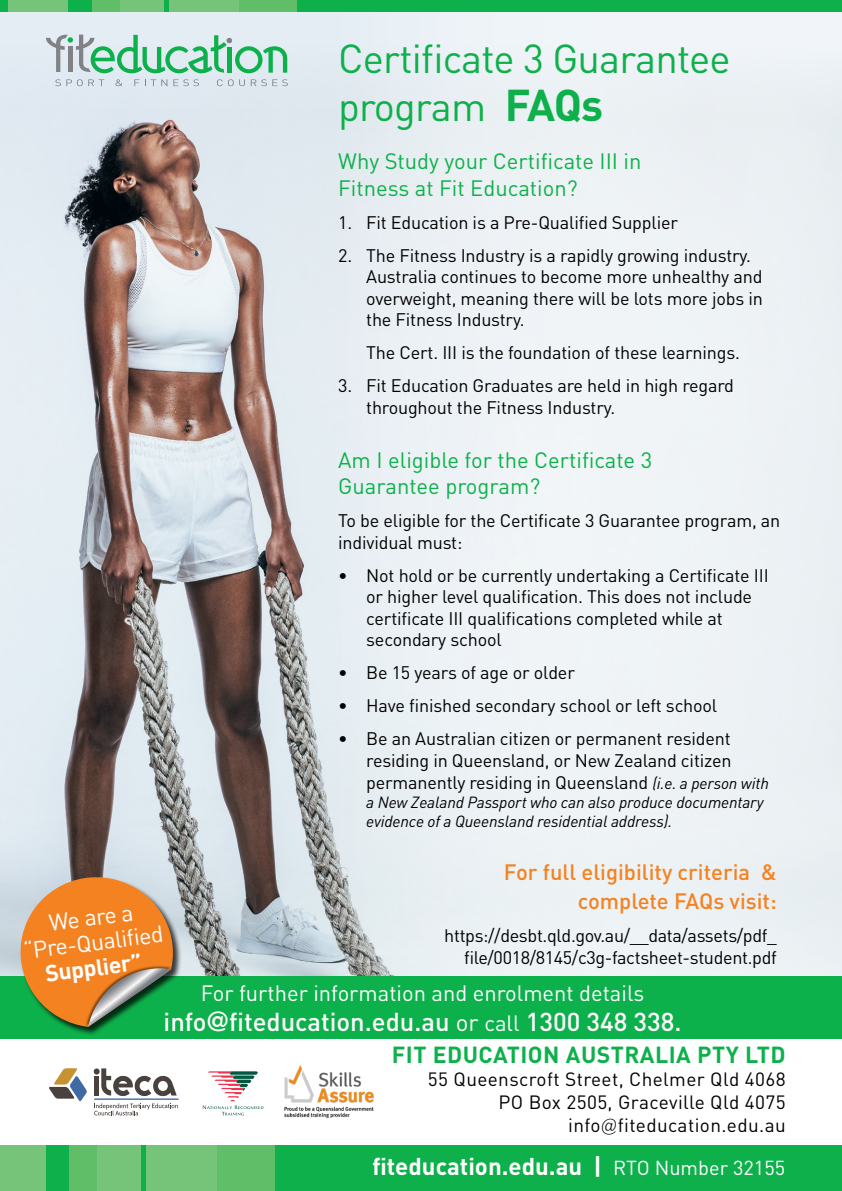
<style>
.page{position:relative;width:842px;height:1191px;background:#fff}
.page>*{position:absolute;margin:0;border:0;box-sizing:border-box;transform-origin:0 0}
.t1{font:40px/48px "DIN";letter-spacing:-.02em;color:#0db04a}
.t2{font:500 25.6px "DIN";color:#fff}
.t3{font:700 24px "DIN";color:#fff}
.t4{font:700 23px "DIN";letter-spacing:.02em;color:#0db14b}
.t5{font:23px/25.2px "DIN";color:#fff;text-align:center}
.t6{font:700 23px "DIN";color:#fff}
.t7{font:22px/26.4px "DIN";color:#0db14b}
.t8{font:500 22px/28.8px "DIN";color:#f58220;text-align:right}
.t9{font:22px "DIN";color:#fff}
.t10{font:19px/22.8px "DIN";letter-spacing:.02em;color:#000;text-align:right}
.t11{font:18px/21.6px "DIN";letter-spacing:-.01em;color:#000}
.t12{font:italic 16px/19.2px "DIN";letter-spacing:-.01em;color:#000}
.s1{font-weight:700;font-size:44px}
.s2{font-style:italic;font-size:16px}
.s3{font-family:"Futura"}
.s4{font-weight:400;font-size:24px}
.s5{font-weight:400;font-size:22px}
.s6{font-family:"Dax"}
.s7{font-weight:400;font-size:20px}
</style>
<div class="page">
<div style="left:0;top:4px;width:842px;height:992px;background:#edf2f5"></div>
<img style="left:0;top:55px;width:395px;height:921px">
<div style="left:0;top:976px;width:842px;height:62px;background:#0db14b"></div>
<div style="left:0;top:1145px;width:842px;height:46px;background:#0db04a"></div>
<div style="left:0;top:1145px;width:45px;height:46px;background:#76c37a"></div>
<div style="left:146px;top:1145px;width:71px;height:46px;background:#76c37a"></div>
<div style="left:217px;top:1145px;width:57px;height:46px;background:#60bd68"></div>
<div style="left:69px;top:1145px;width:62px;height:46px;background:#60bd68"></div>
<div style="left:97px;top:1145px;width:44px;height:46px;background:#76c37a"></div>
<div style="left:20px;top:877px;width:162px;height:158px;background:#000;opacity:.75"></div>
<svg style="left:13px;top:870px;width:167px;height:157px;background:#be9650"></svg>
<svg style="left:55px;top:79px;width:49px;height:7px"></svg>
<svg style="left:115px;top:79px;width:7px;height:7px"></svg>
<svg style="left:134px;top:79px;width:5px;height:7px"></svg>
<svg style="left:145px;top:79px;width:22px;height:7px"></svg>
<svg style="left:173px;top:79px;width:26px;height:7px"></svg>
<svg style="left:217px;top:79px;width:28px;height:7px"></svg>
<svg style="left:251px;top:79px;width:37px;height:7px"></svg>
<svg style="left:46px;top:35px;width:241px;height:38px"></svg>
<svg style="left:202px;top:1071px;width:61px;height:44px"></svg>
<svg style="left:49px;top:1068px;width:38px;height:33px"></svg>
<svg style="left:94px;top:1068px;width:83px;height:28px"></svg>
<hr style="left:94px;top:1098px;width:85px;height:1px;background:#406aa6">
<svg style="left:94px;top:1103px;width:84px;height:12px"></svg>
<div style="left:0;top:0;width:842px;height:11px;background:#0db04a"></div>
<div style="left:9px;top:0;width:59px;height:11px;background:#76c37a"></div>
<div style="left:169px;top:0;width:71px;height:11px;background:#76c37a"></div>
<div style="left:240px;top:0;width:57px;height:11px;background:#60bd68"></div>
<div style="left:92px;top:0;width:62px;height:11px;background:#60bd68"></div>
<div style="left:120px;top:0;width:44px;height:11px;background:#76c37a"></div>
<img style="left:284px;top:1065px;width:90px;height:54px">
<h1 class="t1" style="left:338px;top:34px;width:394px">Certificate 3 Guarantee program <span class="s1">FAQs</span></h1>
<p class="t5" style="left:19px;top:913px;width:142px;rotate:-7deg">We are a “Pre-Qualifi ed</p>
<p class="t6" style="left:44px;top:958px;width:99px;rotate:-7deg">Supplier”</p>
<p class="t7" style="left:338px;top:148px;width:305px">Why Study your Certificate III in<br>Fitness at Fit Education?</p>
<p class="t11" style="left:338px;top:211px;width:341px">1. Fit Education is a Pre-Qualified Supplier</p>
<p class="t11" style="left:366px;top:244px;width:398px;text-indent:-28px">2. The Fitness Industry is a rapidly growing industry.<br>Australia continues to become more unhealthy and overweight, meaning there will be lots more jobs in the Fitness Industry.</p>
<p class="t11" style="left:366px;top:342px;width:375px">The Cert. III is the foundation of these learnings.</p>
<p class="t11" style="left:366px;top:375px;width:369px;text-indent:-28px">3. Fit Education Graduates are held in high regard throughout the Fitness Industry.</p>
<p class="t7" style="left:338px;top:446px;width:316px">Am I eligible for the Certificate 3<br>Guarantee program?</p>
<p class="t11" style="left:338px;top:509px;width:444px">To be eligible for the Certificate 3 Guarantee program, an individual must:</p>
<p class="t11" style="left:366px;top:564px;width:404px;text-indent:-28px">• Not hold or be currently undertaking a Certificate III or higher level qualification. This does not include certificate III qualifications completed while at secondary school</p>
<p class="t11" style="left:338px;top:662px;width:238px">• Be 15 years of age or older</p>
<p class="t11" style="left:338px;top:694px;width:381px">• Have finished secondary school or left school</p>
<p class="t11" style="left:366px;top:727px;width:404px;text-indent:-28px">• Be an Australian citizen or permanent resident residing in Queensland, or New Zealand citizen permanently residing in Queensland <span class="s2">(i.e. a person with</span></p>
<p class="t12" style="left:366px;top:792px;width:399px">a New Zealand Passport who can also produce documentary evidence of a Queensland residential address).</p>
<p class="t8" style="left:504px;top:857px;width:274px">For full eligibility criteria &amp; complete FAQs visit:</p>
<p class="t11" style="left:444px;top:924px;width:334px;text-align:right">https://desbt.qld.gov.au/__data/assets/pdf_ file/0018/8145/c3g-factsheet-student.pdf</p>
<p class="t9" style="left:201px;top:979px;width:445px">For further information and enrolment details</p>
<h2 class="t2" style="left:164px;top:1005px;width:520px">info<span class="s3">@</span>fiteducation.edu.au <span class="s4">or</span> <span class="s5">call</span> 1300 348 338.</h2>
<p class="t4" style="left:392px;top:1040px;width:395px">FIT EDUCATION AUSTRALIA PTY LTD</p>
<p class="t10" style="left:428px;top:1067px;width:359px">55 Queenscroft Street, Chelmer Qld 4068<br>PO Box 2505, Graceville Qld 4075 info<span class="s6">@</span>fiteducation.edu.au</p>
<h3 class="t3" style="left:372px;top:1150px;width:414px">fiteducation.edu.au | <span class="s7">RTO Number 32155</span></h3>
</div>
